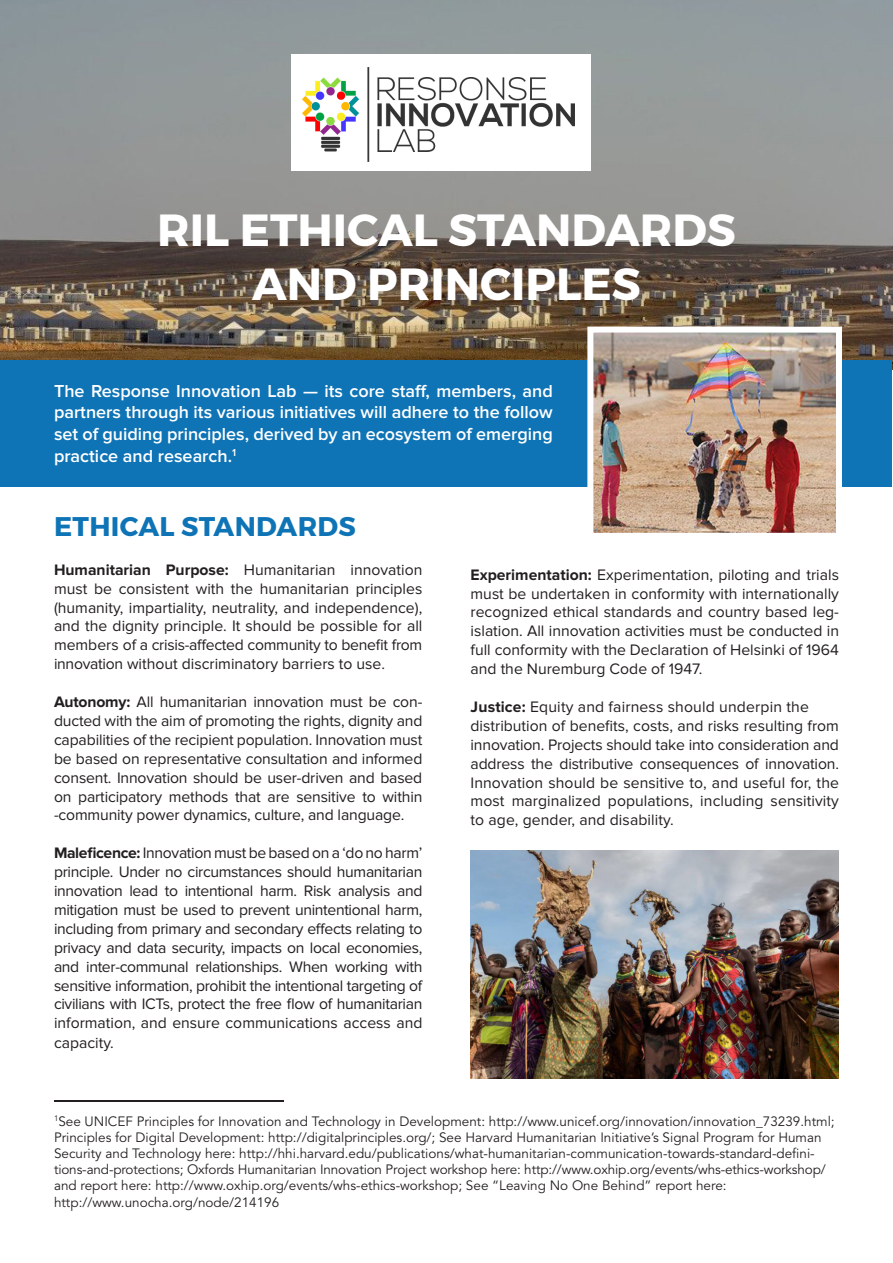
<style>
.page{position:relative;width:893px;height:1263px;background:#fff}
.page>*{position:absolute;margin:0;border:0;box-sizing:border-box;transform-origin:0 0}
.t1{font:700 45px/54px "Montserrat";color:#fff;text-align:center}
.t2{font:700 27px "Montserrat";letter-spacing:.01em;color:#0e74b6}
.t3{font:600 18px/21.6px "Proxima Nova";color:#fff;text-align:justify}
.t4{font:15.75px/18.9px "Proxima Nova";color:#231f20;text-align:justify}
.t5{font:13.5px/16.2px "Avenir LT Std";color:#231f20}
.s1{font-weight:700}
</style>
<div class="page">
<hr style="left:54px;top:1100px;width:229px;height:1px;background:#231f20">
<img style="left:471px;top:850px;width:368px;height:228px">
<img style="left:0;top:0;width:893px;height:370px">
<div style="left:291px;top:54px;width:299px;height:116px;background:#fff"></div>
<img style="left:303px;top:67px;width:271px;height:95px">
<div style="left:1px;top:361px;width:891px;height:126px;background:#0e74b6"></div>
<img style="left:594px;top:334px;width:241px;height:198px">
<div style="left:587px;top:327px;width:255px;height:212px;border:6px solid #fff"></div>
<p class="t1" style="left:157px;top:203px;width:580px">RIL ETHICAL STANDARDS<br>AND PRINCIPLES</p>
<p class="t3" style="left:54px;top:380px;width:500px">The Response Innovation Lab — its core staff, members, and partners through its various initiatives will adhere to the follow set of guiding principles, derived by an ecosystem of emerging practice and research.<sup>1</sup></p>
<p class="t2" style="left:54px;top:510px;width:303px">ETHICAL STANDARDS</p>
<p class="t4" style="left:54px;top:560px;width:370px"><span class="s1">Humanitarian Purpose:</span> Humanitarian innovation must be consistent with the humanitarian principles (humanity, impartiality, neutrality, and independence), and the dignity principle. It should be possible for all members of a crisis-affected community to benefit from innovation without discriminatory barriers to use.</p>
<p class="t4" style="left:54px;top:692px;width:370px"><span class="s1">Autonomy:</span> All humanitarian innovation must be con&shy;ducted with the aim of promoting the rights, dignity and capabilities of the recipient population. Innovation must be based on representative consultation and informed consent. Innovation should be user-driven and based on participatory methods that are sensitive to within -community power dynamics, culture, and language.</p>
<p class="t4" style="left:54px;top:844px;width:370px"><span class="s1">Maleficence:</span> Innovation must be based on a ‘do no harm’ principle. Under no circumstances should humanitarian innovation lead to intentional harm. Risk analysis and mitigation must be used to prevent unintentional harm, including from primary and secondary effects relating to privacy and data security, impacts on local economies, and inter-communal relationships. When working with sensitive information, prohibit the intentional targeting of civilians with ICTs, protect the free flow of humanitarian information, and ensure communications access and capacity.</p>
<p class="t4" style="left:471px;top:565px;width:370px"><span class="s1">Experimentation:</span> Experimentation, piloting and trials must be undertaken in conformity with internationally recognized ethical standards and country based leg&shy;islation. All innovation activities must be conducted in full conformity with the Declaration of Helsinki of 1964 and the Nuremburg Code of 1947.</p>
<p class="t4" style="left:471px;top:697px;width:340px"><span class="s1">Justice:</span> Equity and fairness should underpin the</p>
<p class="t4" style="left:471px;top:716px;width:370px">distribution of benefits, costs, and risks resulting from innovation. Projects should take into consideration and address the distributive consequences of innovation.<br>Innovation should be sensitive to, and useful for, the most marginalized populations, including sensitivity to age, gender, and disability.</p>
<p class="t5" style="left:54px;top:1113px;width:782px"><sup>1</sup>See UNICEF Principles for Innovation and Technology in Development: http://www.unicef.org/innovation/innovation_73239.html; Principles for Digital Development: http://digitalprinciples.org/; See Harvard Humanitarian Initiative’s Signal Program for Human Security and Technology here: http://hhi.harvard.edu/publications/what-humanitarian-communication-towards-standard-defini&shy;tions-and-protections; Oxfords Humanitarian Innovation Project workshop here: http://www.oxhip.org/events/whs-ethics-workshop/ and report here: http://www.oxhip.org/events/whs-ethics-workshop; See “Leaving No One Behind” report here:</p>
<p class="t5" style="left:54px;top:1194px;width:227px">http://www.unocha.org/node/214196</p>
</div>
